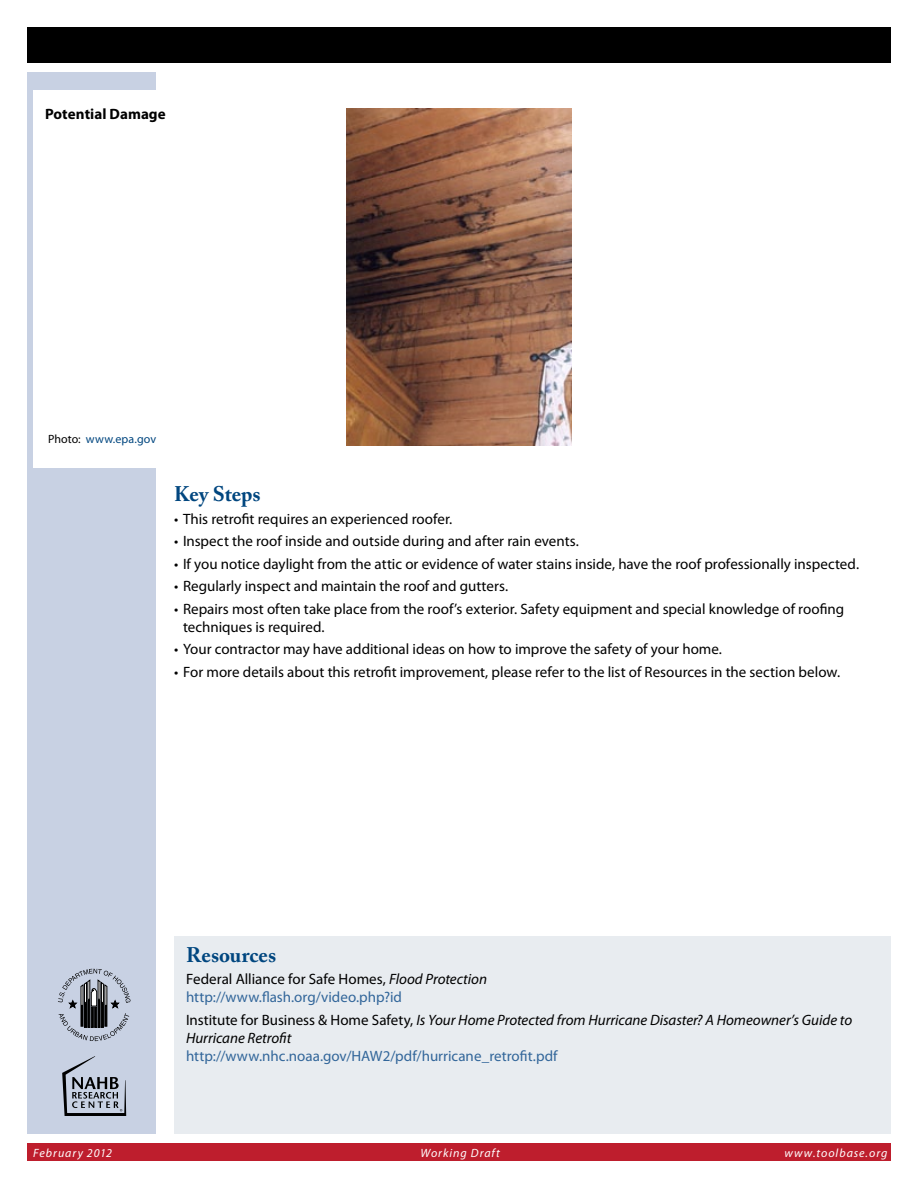
<style>
.page{position:relative;width:918px;height:1188px;background:#fff}
.page>*{position:absolute;margin:0;border:0;box-sizing:border-box;transform-origin:0 0}
.Subhead{font:700 21px "Adobe Caslon Pro";color:#00467f}
.Bullet{font:15px/18px "Myriad Pro";color:#000}
.Body_Text{font:italic 15px/18px "Myriad Pro";color:#000}
.Body_Text-2{font:15px/18px "Myriad Pro";color:#32669a}
.Body_Text-3{font:700 15px "Myriad Pro";letter-spacing:.005em;color:#000}
.t1{font:italic 12px "Myriad Pro";letter-spacing:.08em;color:#fff}
.Body_Text-4{font:12px "Myriad Pro";letter-spacing:.01em;color:#00467f}
.s1{color:#000}
.s2{font-style:italic;color:#000}
.s3{font-style:normal}
.s4{font-style:normal;color:#32669a}
</style>
<div class="page">
<div style="left:27px;top:1143px;width:864px;height:18px;background:#be1e2d"></div>
<div style="left:27px;top:72px;width:129px;height:1062px;background:#c8d1e3"></div>
<div style="left:27px;top:27px;width:864px;height:36px;background:#000"></div>
<svg style="left:58px;top:969px;width:72px;height:72px"></svg>
<svg style="left:62px;top:1056px;width:64px;height:60px"></svg>
<div style="left:33px;top:90px;width:141px;height:378px;background:#fff"></div>
<div style="left:174px;top:936px;width:717px;height:198px;background:#e8ecf0"></div>
<img style="left:346px;top:108px;width:225px;height:338px">
<p class="Body_Text-3" style="left:45px;top:104px;width:122px">Potential Damage</p>
<p class="Body_Text-4" style="left:48px;top:431px;width:110px"><span class="s1">Photo:</span> www.epa.gov</p>
<p class="Subhead" style="left:174px;top:482px;width:88px">Key Steps</p>
<p class="Bullet" style="left:174px;top:510px;width:280px">• This retrofit requires an experienced roofer.</p>
<p class="Bullet" style="left:174px;top:532px;width:406px">• Inspect the roof inside and outside during and after rain events.</p>
<p class="Bullet" style="left:174px;top:555px;width:687px">• If you notice daylight from the attic or evidence of water stains inside, have the roof professionally inspected.</p>
<p class="Bullet" style="left:174px;top:577px;width:336px">• Regularly inspect and maintain the roof and gutters.</p>
<p class="Bullet" style="left:183px;top:600px;width:663px;text-indent:-9px">• Repairs most often take place from the roof’s exterior. Safety equipment and special knowledge of roofing techniques is required.</p>
<p class="Bullet" style="left:174px;top:640px;width:550px">• Your contractor may have additional ideas on how to improve the safety of your home.</p>
<p class="Bullet" style="left:174px;top:663px;width:668px">• For more details about this retrofit improvement, please refer to the list of Resources in the section below.</p>
<p class="Subhead" style="left:186px;top:942px;width:92px">Resources</p>
<p class="Body_Text-2" style="left:186px;top:970px;width:303px"><span class="s1">Federal Alliance for Safe Homes,</span> <span class="s2">Flood Protection </span>http://www.flash.org/video.php?id</p>
<p class="Body_Text" style="left:186px;top:1011px;width:668px"><span class="s3">Institute for Business &amp; Home Safety,</span> Is Your Home Protected from Hurricane Disaster? A Homeowner’s Guide to<br>Hurricane Retrofit<br><span class="s4">http://www.nhc.noaa.gov/HAW2/pdf/hurricane_retrofit.pdf</span></p>
<p class="t1" style="left:33px;top:1145px;width:80px">February 2012</p>
<p class="t1" style="left:420px;top:1145px;width:81px">Working Draft</p>
<p class="t1" style="left:784px;top:1145px;width:104px">www.toolbase.org</p>
</div>
